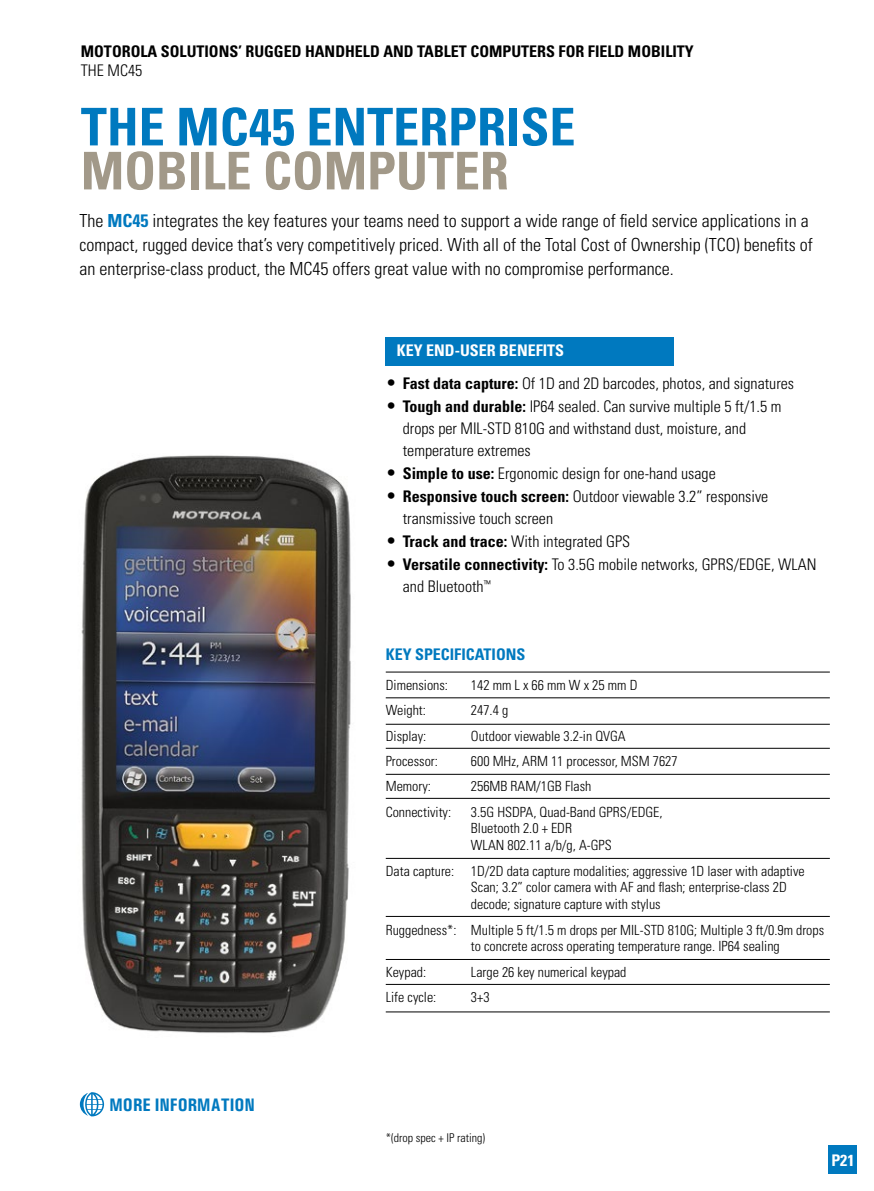
<style>
.page{position:relative;width:874px;height:1191px;background:#fff}
.page>*{position:absolute;margin:0;border:0;box-sizing:border-box;transform-origin:0 0}
.t1{font:700 condensed 52px "Univers LT Std";color:#0079bf}
.t2{font:700 condensed 52px "Univers LT Std";color:#a29989}
.t3{font:700 18.2px "Univers Condensed";color:#0079bf}
.t4{font:300 condensed 18px/24px "Univers LT Std";color:#000}
.t5{font:300 condensed 16px/22px "Univers LT Std";color:#000}
.t6{font:700 condensed 16px "Univers LT Std";color:#000}
.t7{font:700 condensed 16px "Univers LT Std";color:#fff}
.t8{font:700 condensed 16px "Univers LT Std";color:#0079bf}
.t9{font:300 condensed 14px/16.8px "Univers LT Std";color:#000}
.t10{font:300 condensed 12px "Univers LT Std";color:#000}
.s1{font-weight:700;color:#0079bf}
.s2{font-size:18px}
.s3{font-weight:700}
</style>
<div class="page">
<div style="left:828px;top:1145px;width:28px;height:29px;background:#0079bf"></div>
<hr style="left:385px;top:671px;width:444px;height:1px;background:#000">
<hr style="left:385px;top:697px;width:444px;height:1px;background:#000">
<hr style="left:385px;top:748px;width:444px;height:1px;background:#000">
<hr style="left:385px;top:774px;width:444px;height:1px;background:#000">
<hr style="left:385px;top:798px;width:444px;height:1px;background:#000">
<hr style="left:385px;top:858px;width:444px;height:1px;background:#000">
<hr style="left:385px;top:916px;width:444px;height:1px;background:#000">
<hr style="left:385px;top:959px;width:444px;height:1px;background:#000">
<hr style="left:385px;top:984px;width:444px;height:1px;background:#000">
<hr style="left:385px;top:1011px;width:444px;height:1px;background:#000">
<div style="left:385px;top:337px;width:288px;height:29px;background:#0079bf"></div>
<img style="left:81px;top:455px;width:270px;height:578px">
<hr style="left:385px;top:723px;width:444px;height:1px;background:#000">
<svg style="left:80px;top:1092px;width:24px;height:24px"></svg>
<p class="t6" style="left:81px;top:41px;width:614px">MOTOROLA SOLUTIONS’ RUGGED HANDHELD AND TABLET COMPUTERS FOR FIELD MOBILITY</p>
<p class="t5" style="left:81px;top:60px;width:63px">THE MC45</p>
<h1 class="t1" style="left:81px;top:95px;width:496px">THE MC45 ENTERPRISE</h1>
<h1 class="t2" style="left:81px;top:139px;width:429px">MOBILE COMPUTER</h1>
<p class="t4" style="left:79px;top:208px;width:734px">The <span class="s1">MC45</span> integrates the key features your teams need to support a wide range of field service applications in a compact, rugged device that’s very competitively priced. With all of the Total Cost of Ownership (TCO ) benefits of an enterprise-class product, the MC45 offers great value with no compromise performance.</p>
<p class="t7" style="left:396px;top:341px;width:169px">KEY END-USER BENEFITS</p>
<p class="t5" style="left:385px;top:372px;width:409px"><span class="s2">•</span> <span class="s3">Fast data capture:</span> Of 1D and 2D barcodes, photos, and signatures</p>
<p class="t5" style="left:402px;top:395px;width:380px;text-indent:-17px"><span class="s2">•</span> <span class="s3">Tough and durable:</span> IP64 sealed. Can survive multiple 5 ft/1.5 m drops per MIL-STD 810G and withstand dust, moisture, and temperature extremes</p>
<p class="t5" style="left:385px;top:462px;width:331px"><span class="s2">•</span> <span class="s3">Simple to use:</span> Ergonomic design for one-hand usage</p>
<p class="t5" style="left:402px;top:485px;width:367px;text-indent:-17px"><span class="s2">•</span> <span class="s3">Responsive touch screen:</span> Outdoor viewable 3.2” responsive transmissive touch screen</p>
<p class="t5" style="left:385px;top:530px;width:229px"><span class="s2">•</span> <span class="s3">Track and trace:</span> With integrated GPS</p>
<p class="t5" style="left:385px;top:553px;width:325px"><span class="s2">•</span> <span class="s3">Versatile connectivity:</span> To 3.5G mobile networks, GPRS</p>
<p class="t5" style="left:733px;top:553px;width:14px">/EDGE</p>
<p class="t5" style="left:770px;top:553px;width:18px">, WLAN</p>
<p class="t5" style="left:402px;top:575px;width:89px">and Bluetooth<sup>™</sup></p>
<p class="t8" style="left:385px;top:645px;width:10px">Key</p>
<p class="t8" style="left:415px;top:645px;width:9px">specifications</p>
<p class="t9" style="left:385px;top:677px;width:64px">Dimensions:</p>
<p class="t9" style="left:470px;top:677px;width:166px">142 mm L x 66 mm W x 25 mm D</p>
<p class="t9" style="left:385px;top:702px;width:42px">Weight:</p>
<p class="t9" style="left:470px;top:702px;width:39px">247.4 g</p>
<p class="t9" style="left:385px;top:727px;width:68px">Display: O</p>
<p class="t9" style="left:478px;top:727px;width:125px">utdoor viewable 3.2-in QVGA</p>
<p class="t9" style="left:385px;top:752px;width:54px">Processor:</p>
<p class="t9" style="left:470px;top:752px;width:61px">600 MHz, ARM</p>
<p class="t9" style="left:550px;top:752px;width:80px">11 processor, MSM</p>
<p class="t9" style="left:652px;top:752px;width:26px">7627</p>
<p class="t9" style="left:385px;top:778px;width:47px">Memory:</p>
<p class="t9" style="left:470px;top:778px;width:49px">256MB RAM</p>
<p class="t9" style="left:536px;top:778px;width:57px">/1GB Flash</p>
<p class="t9" style="left:385px;top:803px;width:67px">Connectivity:</p>
<p class="t9" style="left:470px;top:803px;width:35px">3.5G HSDPA</p>
<p class="t9" style="left:533px;top:803px;width:73px">, Quad-Band GPRS</p>
<p class="t9" style="left:626px;top:803px;width:13px">/EDGE</p>
<p class="t9" style="left:659px;top:803px;width:5px">,</p>
<p class="t9" style="left:470px;top:820px;width:88px">Bluetooth 2.0 + EDR<br>WLAN</p>
<p class="t9" style="left:385px;top:832px;width:420px;line-height:25.2px;text-indent:122px">802.11 a/b/g, A-GPS<br>Data capture: 1D/2D data capture modalities; aggressive 1D laser with adaptive</p>
<p class="t9" style="left:470px;top:879px;width:315px">Scan; 3.2” color camera with AF and flash; enterprise-class 2D decode; signature capture with stylus</p>
<p class="t9" style="left:470px;top:921px;width:354px;text-indent:-85px">Ruggedness*: Multiple 5 ft/1.5 m drops per MIL-STD 810G; Multiple 3 ft/0.9m drops to concrete across operating temperature range. IP64 sealing</p>
<p class="t9" style="left:385px;top:963px;width:67px">Keypad: L</p>
<p class="t9" style="left:476px;top:963px;width:152px">arge 26 key numerical keypad</p>
<p class="t9" style="left:385px;top:988px;width:52px">Life cycle:</p>
<p class="t9" style="left:470px;top:988px;width:20px">3+3</p>
<h2 class="t3" style="left:109px;top:1093px;width:147px">MORE INFORMATION</h2>
<p class="t10" style="left:385px;top:1130px;width:101px">*(drop spec + IP rating)</p>
<p class="t7" style="left:830px;top:1150px;width:25px">P21</p>
</div>
